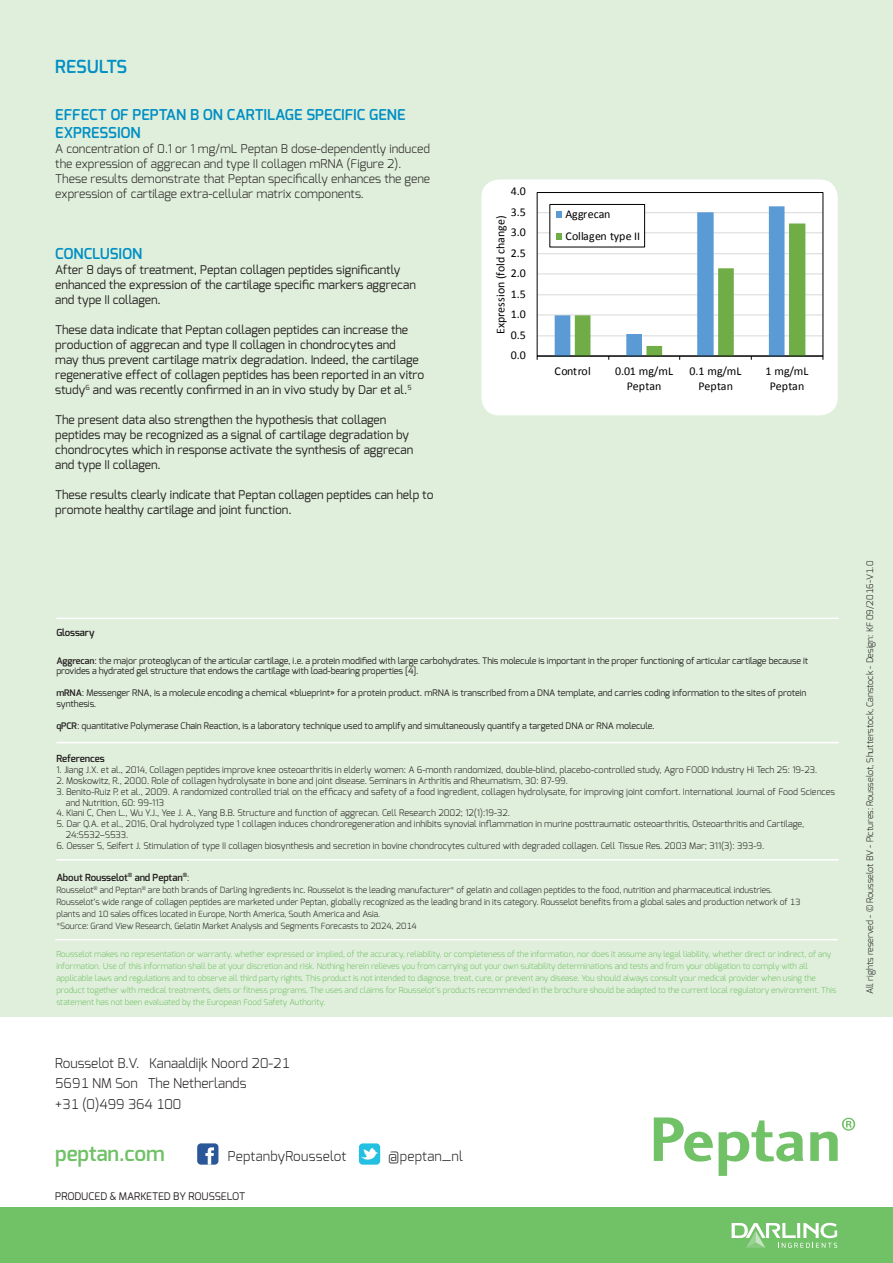
<style>
.page{position:relative;width:893px;height:1263px;background:#fff}
.page>*{position:absolute;margin:0;border:0;box-sizing:border-box;transform-origin:0 0}
.t1{font:600 21px "Exo";letter-spacing:-.005em;color:#71c167}
.t2{font:600 18px "Exo";color:#008fc5}
.t3{font:600 15px/18px "Exo";color:#008fc5}
.t4{font:300 13.5px/20.2px "Exo";letter-spacing:-.005em;color:#231f20}
.t5{font:300 13.5px "Exo";letter-spacing:.015em;color:#231f20}
.t6{font:12px/15px "Exo";color:#231f20}
.t7{font:300 12px/15px "Exo";color:#231f20}
.t8{font:12px/14.5px "Calibri";letter-spacing:.005em;color:#000;text-align:center}
.t9{font:10.5px "Exo";letter-spacing:-.005em;color:#231f20}
.t10{font:600 9.75px "Exo";letter-spacing:-.005em;color:#231f20}
.t11{font:300 9px/10.8px "Exo";color:#231f20}
.t12{font:9px/10.8px "Exo";letter-spacing:-.005em;color:#231f20}
.t13{font:300 8.55px/12px "Exo";letter-spacing:-.005em;color:#231f20}
.t14{font:300 8.25px/12px "Exo";letter-spacing:-.005em;color:#71c167}
.s1{font-weight:600}
.s2{font-weight:300}
</style>
<div class="page">
<div style="left:0;top:0;width:893px;height:1016px;background:#e0efdb"></div>
<div style="left:0;top:1208px;width:893px;height:55px;background:#71c167"></div>
<svg style="left:732px;top:1223px;width:105px;height:25px"></svg>
<svg style="left:654px;top:1117px;width:59px;height:44px"></svg>
<svg style="left:719px;top:1120px;width:84px;height:56px"></svg>
<svg style="left:810px;top:1118px;width:45px;height:43px"></svg>
<hr style="left:56px;top:859px;width:783px;height:1px;background:#fff">
<hr style="left:55px;top:939px;width:783px;height:1px;background:#fff">
<div style="left:197px;top:1143px;width:21px;height:22px;background:#295797;border-radius:4px"></div>
<svg style="left:205px;top:1147px;width:9px;height:18px"></svg>
<div style="left:359px;top:1143px;width:21px;height:22px;background:#24c0e2;border-radius:4px"></div>
<svg style="left:361px;top:1148px;width:17px;height:12px"></svg>
<hr style="left:56px;top:742px;width:783px;height:1px;background:#fff">
<hr style="left:56px;top:618px;width:783px;height:1px;background:#fff">
<div style="left:481px;top:179px;width:357px;height:236px;background:#fff"></div>
<hr style="left:537px;top:335px;width:286px;height:1px;background:#d9d9d9">
<hr style="left:537px;top:315px;width:286px;height:1px;background:#d9d9d9">
<hr style="left:537px;top:294px;width:286px;height:1px;background:#d9d9d9">
<hr style="left:537px;top:274px;width:286px;height:1px;background:#d9d9d9">
<hr style="left:537px;top:253px;width:286px;height:1px;background:#d9d9d9">
<hr style="left:537px;top:232px;width:286px;height:1px;background:#d9d9d9">
<hr style="left:537px;top:212px;width:286px;height:1px;background:#d9d9d9">
<div style="left:537px;top:192px;width:286px;height:164px;border:1px solid #000"></div>
<hr style="left:537px;top:356px;width:286px;height:1px;background:#000">
<div style="left:549px;top:204px;width:96px;height:43px;background:#fff;border:1px solid #000"></div>
<svg style="left:555px;top:206px;width:250px;height:154px;background:#d2e2e0"></svg>
<div style="left:556px;top:233px;width:6px;height:7px;background:#70ad47"></div>
<h2 class="t2" style="left:55px;top:55px;width:73px">RESULTS</h2>
<h3 class="t3" style="left:55px;top:105px;width:352px">EFFECT OF PEPTAN B ON CARTILAGE SPECIFIC GENE<br>EXPRESSION</h3>
<p class="t7" style="left:55px;top:141px;width:376px">A concentration of 0.1 or 1 mg/mL Peptan B dose-dependently induced the expression of aggrecan and type II collagen mRNA (Figure 2).<br>These results demonstrate that Peptan specifically enhances the gene expression of cartilage extra-cellular matrix components.</p>
<h3 class="t3" style="left:55px;top:244px;width:88px">CONCLUSION</h3>
<h3 class="t6" style="left:55px;top:262px;width:362px">After 8 days of treatment, Peptan collagen peptides significantly enhanced the expression of the cartilage specific markers aggrecan and type II collagen.</h3>
<p class="t6" style="left:55px;top:322px;width:371px">These data indicate that Peptan collagen peptides can increase the production of aggrecan and type II collagen in chondrocytes and<br>may thus prevent cartilage matrix degradation. Indeed, the cartilage regenerative effect of collagen peptides has been reported in an vitro study<sup>6</sup> and was recently confirmed in an in vivo study by Dar et al.<sup>5</sup></p>
<h3 class="t6" style="left:55px;top:412px;width:359px">The present data also strengthen the hypothesis that collagen peptides may be recognized as a signal of cartilage degradation by chondrocytes which in response activate the synthesis of aggrecan and type II collagen.</h3>
<h3 class="t6" style="left:55px;top:487px;width:380px">These results clearly indicate that Peptan collagen peptides can help to promote healthy cartilage and joint function.</h3>
<h3 class="t8" style="left:511px;top:184px;width:17px">4.0</h3>
<h3 class="t8" style="left:511px;top:205px;width:17px">3.5</h3>
<h3 class="t8" style="left:493px;top:334px;width:120px;rotate:-90deg">Expression (fold change)</h3>
<h3 class="t8" style="left:565px;top:204px;width:76px;line-height:21.5px;text-align:left">Aggrecan<br>Collagen type II</h3>
<h3 class="t8" style="left:511px;top:225px;width:17px">3.0</h3>
<h3 class="t8" style="left:511px;top:246px;width:17px">2.5</h3>
<h3 class="t8" style="left:511px;top:266px;width:17px">2.0</h3>
<h3 class="t8" style="left:511px;top:287px;width:17px">1.5</h3>
<h3 class="t8" style="left:511px;top:307px;width:17px">1.0</h3>
<h3 class="t8" style="left:511px;top:328px;width:17px">0.5</h3>
<h3 class="t8" style="left:511px;top:348px;width:17px">0.0</h3>
<h3 class="t8" style="left:555px;top:364px;width:38px">Control</h3>
<h3 class="t8" style="left:615px;top:364px;width:59px">0.01 mg/mL<br>Peptan</h3>
<h3 class="t8" style="left:689px;top:364px;width:54px">0.1 mg/mL<br>Peptan</h3>
<h3 class="t8" style="left:765px;top:364px;width:45px">1 mg/mL<br>Peptan</h3>
<p class="t10" style="left:56px;top:627px;width:40px">Glossary</p>
<p class="t12" style="left:56px;top:655px;width:753px"><span class="s1">Aggrecan</span>: the major proteoglycan of the articular cartilage, i.e. a protein modified with large carbohydrates. This molecule is important in the proper functioning of articular cartilage because it provides a hydrated gel structure that endows the cartilage with load-bearing properties [4].</p>
<p class="t12" style="left:56px;top:687px;width:752px"><span class="s1">mRNA</span>: Messenger RNA, is a molecule encoding a chemical «blueprint» for a protein product. mRNA is transcribed from a DNA template, and carries coding information to the sites of protein synthesis.</p>
<p class="t12" style="left:56px;top:720px;width:600px"><span class="s1">qPCR</span>: quantitative Polymerase Chain Reaction, is a laboratory technique used to amplify and simultaneously quantify a targeted DNA or RNA molecule.</p>
<p class="t10" style="left:56px;top:753px;width:50px">References</p>
<p class="t11" style="left:56px;top:764px;width:762px">1. Jiang J.X. et al., 2014, Collagen peptides improve knee osteoarthritis in elderly women: A 6-month randomized, double-blind, placebo-controlled study, Agro FOOD Industry Hi Tech 25: 19-23.</p>
<p class="t11" style="left:56px;top:775px;width:513px">2. Moskowitz, R., 2000. Role of collagen hydrolysate in bone and joint disease. Seminars in Arthritis and Rheumatism, 30: 87-99.</p>
<p class="t11" style="left:66px;top:786px;width:771px;text-indent:-9px">3. Benito-Ruiz P. et al., 2009. A randomized controlled trial on the efficacy and safety of a food ingredient, collagen hydrolysate, for improving joint comfort. International Journal of Food Sciences and Nutrition, 60: 99-113</p>
<p class="t11" style="left:56px;top:808px;width:455px">4. Kiani C, Chen L., Wu Y.J., Yee J. A., Yang B.B. Structure and function of aggrecan. Cell Research 2002; 12(1):19-32.</p>
<p class="t11" style="left:66px;top:818px;width:740px;text-indent:-9px">5. Dar Q.A. et al., 2016, Oral hydrolyzed type 1 collagen induces chondroregeneration and inhibits synovial inflammation in murine posttraumatic osteoarthritis, Osteoarthritis and Cartilage,<br>24:S532–S533.</p>
<p class="t11" style="left:56px;top:840px;width:709px">6. Oesser S, Seifert J. Stimulation of type II collagen biosynthesis and secretion in bovine chondrocytes cultured with degraded collagen. Cell Tissue Res. 2003 Mar; 311(3): 393-9.</p>
<p class="t10" style="left:56px;top:871px;width:135px">About Rousselot<sup>®</sup> and Peptan<sup>®</sup><span class="s2">:</span></p>
<p class="t13" style="left:56px;top:883px;width:746px">Rousselot<sup>®</sup> and Peptan<sup>®</sup> are both brands of Darling Ingredients Inc. Rousselot is the leading manufacturer* of gelatin and collagen peptides to the food, nutrition and pharmaceutical industries.<br>Rousselot’s wide range of collagen peptides are marketed under Peptan, globally recognized as the leading brand in its category. Rousselot benefits from a global sales and production network of 13 plants and 10 sales offices located in Europe, North America, South America and Asia.<br>*Source: Grand View Research, Gelatin Market Analysis and Segments Forecasts to 2024, 2014</p>
<p class="t14" style="left:56px;top:948px;width:781px">Rousselot makes no representation or warranty, whether expressed or implied, of the accuracy, reliability, or completeness of the information, nor does it assume any legal liability, whether direct or indirect, of any information. Use of this information shall be at your discretion and risk. Nothing herein relieves you from carrying out your own suitability determinations and tests and from your obligation to comply with all applicable laws and regulations and to observe all third party rights. This product is not intended to diagnose, treat, cure, or prevent any disease. You should always consult your medical provider when using the product together with medical treatments, diets or fitness programs. The uses and claims for Rousselot’s products recommended in the brochure should be adapted to the current local regulatory environment. This statement has not been evaluated by the European Food Safety Authority.</p>
<h3 class="t4" style="left:55px;top:1053px;width:236px">Rousselot B.V. Kanaaldijk Noord 20-21<br>5691 NM Son The Netherlands<br>+31 (0)499 364 100</h3>
<h1 class="t1" style="left:55px;top:1140px;width:111px">peptan.com</h1>
<h3 class="t5" style="left:228px;top:1147px;width:120px">PeptanbyRousselot</h3>
<h3 class="t5" style="left:388px;top:1147px;width:76px">@peptan_nl</h3>
<p class="t9" style="left:55px;top:1189px;width:191px">PRODUCED &amp; MARKETED BY ROUSSELOT</p>
<p class="t11" style="left:865px;top:994px;width:435px;rotate:-90deg">All rights reserved - © Rousselot BV - Pictures: Rousselot, Shutterstock, Canstock - Design: KF 09/2016-V1.0</p>
</div>
